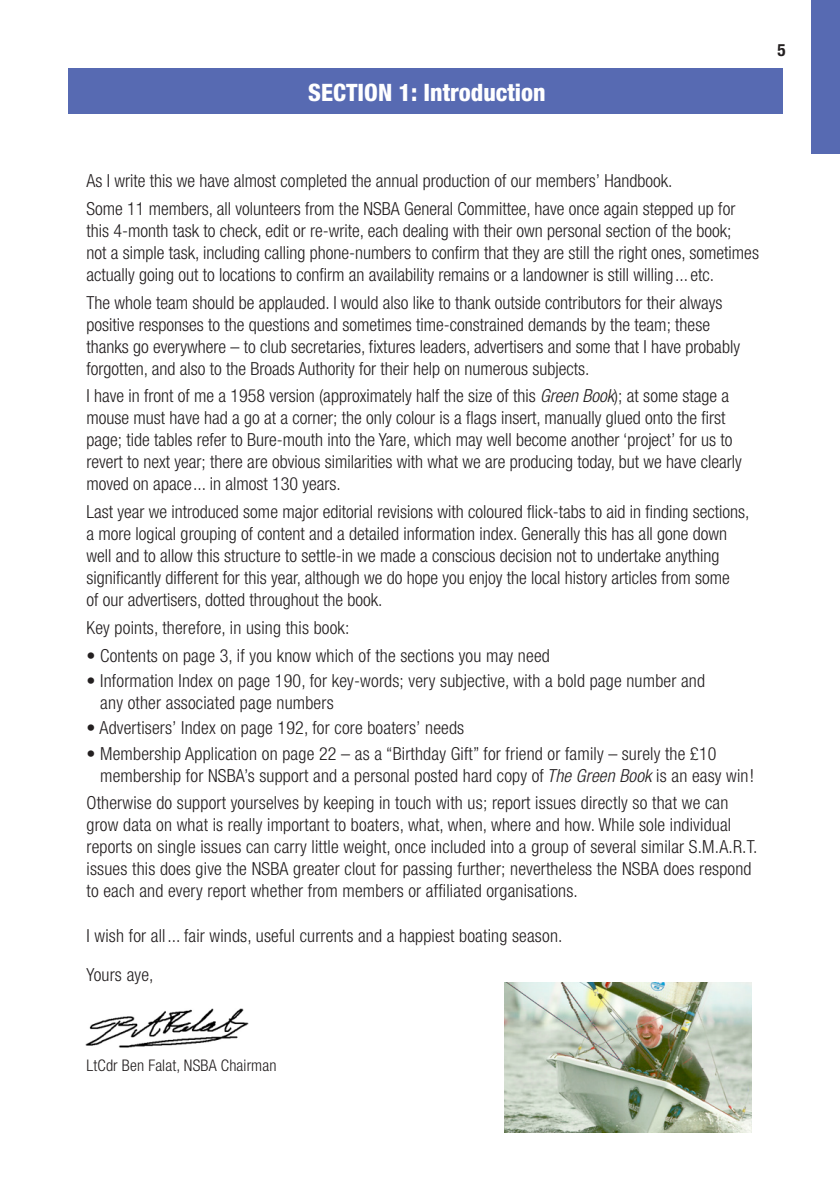
<style>
.page{position:relative;width:840px;height:1191px;background:#fff}
.page>*{position:absolute;margin:0;border:0;box-sizing:border-box;transform-origin:0 0}
.white_heads{font:800 condensed 24px "Helvetica Neue LT Std";color:#fff}
._9pt_body_LEFT{font:300 condensed 18px/22px "Helvetica Neue";color:#231f20}
.t1{font:700 condensed 17px "Helvetica Neue LT Std";color:#231f20}
._9pt_body_LEFT-2{font:300 condensed 16px "Helvetica Neue";letter-spacing:.01em;color:#231f20}
.s1{font-family:"Helvetica Neue LT Com";font-style:italic}
</style>
<div class="page">
<div style="left:69px;top:68px;width:713px;height:45px;background:#576ab2"></div>
<img style="left:85px;top:1009px;width:163px;height:38px">
<img style="left:504px;top:982px;width:246px;height:150px">
<div style="left:811px;top:0;width:28px;height:153px;background:#576ab2"></div>
<p class="white_heads" style="left:308px;top:77px;width:239px">SECTION 1: Introduction</p>
<p class="t1" style="left:777px;top:39px;width:10px">5</p>
<p class="_9pt_body_LEFT" style="left:86px;top:170px;width:587px">As I write this we have almost completed the annual production of our members’ Handbook.</p>
<p class="_9pt_body_LEFT" style="left:86px;top:197px;width:673px">Some 11 members, all volunteers from the NSBA General Committee, have once again stepped up for this 4-month task to check, edit or re-write, each dealing with their own personal section of the book;<br>not a simple task, including calling phone-numbers to confirm that they are still the right ones, sometimes actually going out to locations to confirm an availability remains or a landowner is still willing ... etc.</p>
<p class="_9pt_body_LEFT" style="left:86px;top:291px;width:654px">The whole team should be applauded. I would also like to thank outside contributors for their always positive responses to the questions and sometimes time-constrained demands by the team; these thanks go everywhere – to club secretaries, fixtures leaders, advertisers and some that I have probably forgotten, and also to the Broads Authority for their help on numerous subjects.</p>
<p class="_9pt_body_LEFT" style="left:86px;top:385px;width:656px">I have in front of me a 1958 version (approximately half the size of this <span class="s1">Green Book</span>); at some stage a mouse must have had a go at a corner; the only colour is a flags insert, manually glued onto the first page; tide tables refer to Bure-mouth into the Yare, which may well become another ‘project’ for us to revert to next year; there are obvious similarities with what we are producing today, but we have clearly moved on apace ... in almost 130 years.</p>
<p class="_9pt_body_LEFT" style="left:86px;top:500px;width:664px">Last year we introduced some major editorial revisions with coloured flick-tabs to aid in finding sections, a more logical grouping of content and a detailed information index. Generally this has all gone down well and to allow this structure to settle-in we made a conscious decision not to undertake anything significantly different for this year, although we do hope you enjoy the local history articles from some<br>of our advertisers, dotted throughout the book.</p>
<p class="_9pt_body_LEFT" style="left:86px;top:616px;width:264px">Key points, therefore, in using this book:</p>
<p class="_9pt_body_LEFT" style="left:86px;top:644px;width:464px">• Contents on page 3, if you know which of the sections you may need</p>
<p class="_9pt_body_LEFT" style="left:100px;top:669px;width:606px;text-indent:-14px">• Information Index on page 190, for key-words; very subjective, with a bold page number and any other associated page numbers</p>
<p class="_9pt_body_LEFT" style="left:86px;top:717px;width:379px">• Advertisers’ Index on page 192, for core boaters’ needs</p>
<p class="_9pt_body_LEFT" style="left:100px;top:742px;width:655px;text-indent:-14px">• Membership Application on page 22 – as a “Birthday Gift” for friend or family – surely the £10 membership for NSBA’s support and a personal posted hard copy of <span class="s1">The Green Book</span> is an easy win!</p>
<p class="_9pt_body_LEFT" style="left:86px;top:792px;width:672px">Otherwise do support yourselves by keeping in touch with us; report issues directly so that we can grow data on what is really important to boaters, what, when, where and how. While sole individual reports on single issues can carry little weight, once included into a group of several similar S.M.A.R.T. issues this does give the NSBA greater clout for passing further; nevertheless the NSBA does respond to each and every report whether from members or affiliated organisations.</p>
<p class="_9pt_body_LEFT" style="left:86px;top:924px;width:477px">I wish for all ... fair winds, useful currents and a happiest boating season.</p>
<p class="_9pt_body_LEFT" style="left:86px;top:963px;width:68px">Yours aye,</p>
<p class="_9pt_body_LEFT-2" style="left:86px;top:1055px;width:191px">LtCdr Ben Falat, NSBA Chairman</p>
</div>
